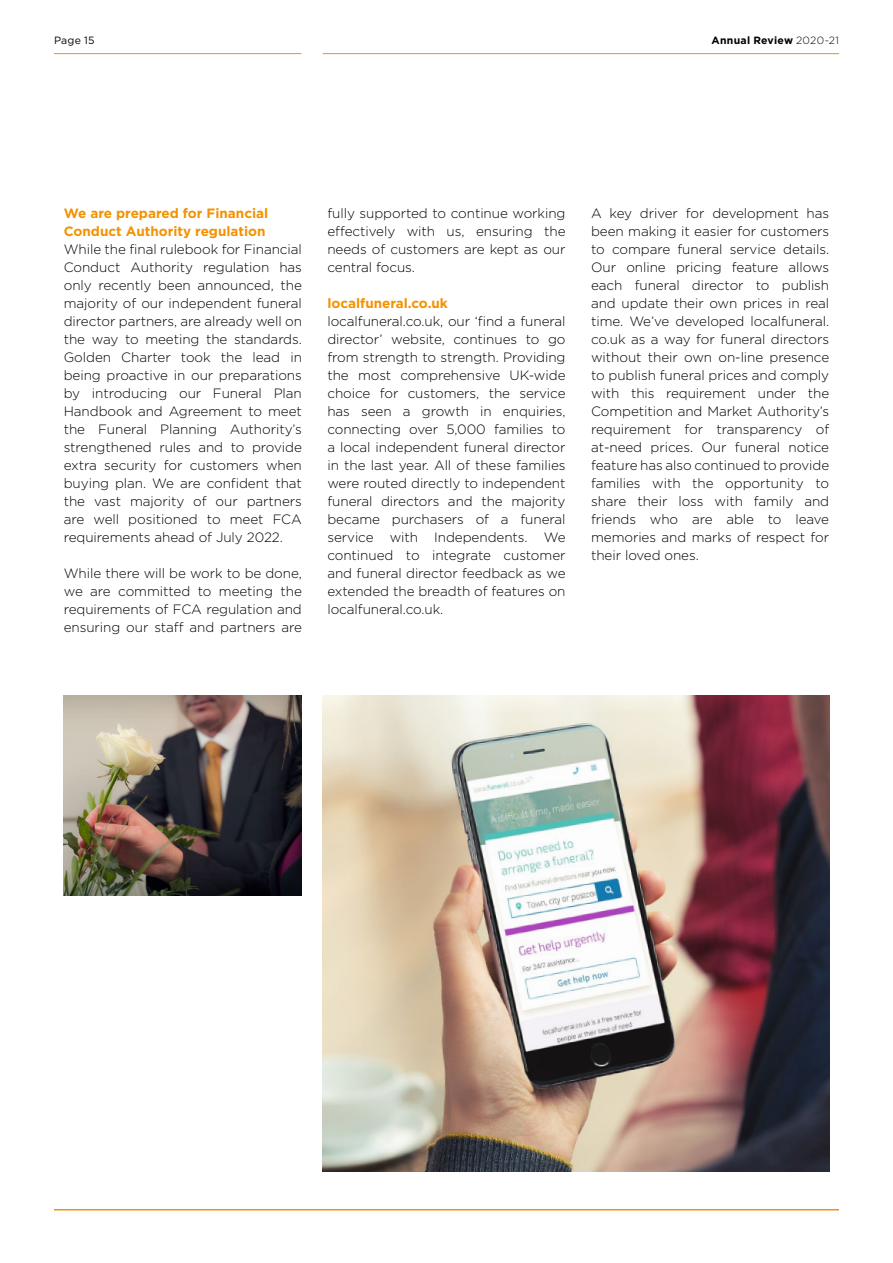
<style>
.page{position:relative;width:893px;height:1263px;background:#fff}
.page>*{position:absolute;margin:0;border:0;box-sizing:border-box;transform-origin:0 0}
.t1{font:300 13.5px/18px "Gotham";letter-spacing:-.005em;color:#000;text-align:justify}
.t2{font:700 13.5px/18px "Gotham";color:#f39200}
.t3{font:700 10.5px "Gotham";letter-spacing:.025em;color:#000}
.t4{font:10.5px "Gotham";letter-spacing:.02em;color:#000}
.s1{font-weight:300}
</style>
<div class="page">
<img style="left:323px;top:696px;width:506px;height:476px">
<img style="left:64px;top:696px;width:238px;height:199px">
<hr style="left:54px;top:53px;width:247px;height:1px;background:#f39200">
<hr style="left:323px;top:53px;width:516px;height:1px;background:#f39200">
<hr style="left:54px;top:1209px;width:785px;height:1px;background:#f29207">
<p class="t4" style="left:54px;top:35px;width:42px">Page 15</p>
<p class="t3" style="left:711px;top:34px;width:129px">Annual Review <span class="s1">2020-21</span></p>
<p class="t2" style="left:64px;top:204px;width:206px">We are prepared for Financial<br>Conduct Authority regulation</p>
<p class="t1" style="left:64px;top:240px;width:240px">While the final rulebook for Financial Conduct Authority regulation has only recently been announced, the majority of our independent funeral director partners, are already well on the way to meeting the standards.<br>Golden Charter took the lead in being proactive in our preparations by introducing our Funeral Plan Handbook and Agreement to meet the Funeral Planning Authority’s strengthened rules and to provide extra security for customers when buying plan. We are confident that the vast majority of our partners are well positioned to meet FCA requirements ahead of July 2022.</p>
<p class="t1" style="left:64px;top:564px;width:240px">While there will be work to be done, we are committed to meeting the requirements of FCA regulation and ensuring our staff and partners are</p>
<p class="t1" style="left:327px;top:204px;width:240px">fully supported to continue working effectively with us, ensuring the needs of customers are kept as our central focus.</p>
<p class="t2" style="left:327px;top:294px;width:122px">localfuneral.co.uk</p>
<p class="t1" style="left:327px;top:312px;width:240px">localfuneral.co.uk, our ‘find a funeral director’ website, continues to go from strength to strength. Providing the most comprehensive UK-wide choice for customers, the service has seen a growth in enquiries, connecting over 5,000 families to a local independent funeral director in the last year. All of these families were routed directly to independent funeral directors and the majority became purchasers of a funeral service with Independents. We continued to integrate customer and funeral director feedback as we extended the breadth of features on localfuneral.co.uk.</p>
<p class="t1" style="left:591px;top:204px;width:240px">A key driver for development has been making it easier for customers to compare funeral service details.<br>Our online pricing feature allows each funeral director to publish and update their own prices in real time. We’ve developed localfuneral. co.uk as a way for funeral directors without their own on-line presence to publish funeral prices and comply with this requirement under the Competition and Market Authority’s requirement for transparency of at-need prices. Our funeral notice feature has also continued to provide families with the opportunity to share their loss with family and friends who are able to leave memories and marks of respect for their loved ones.</p>
</div>
